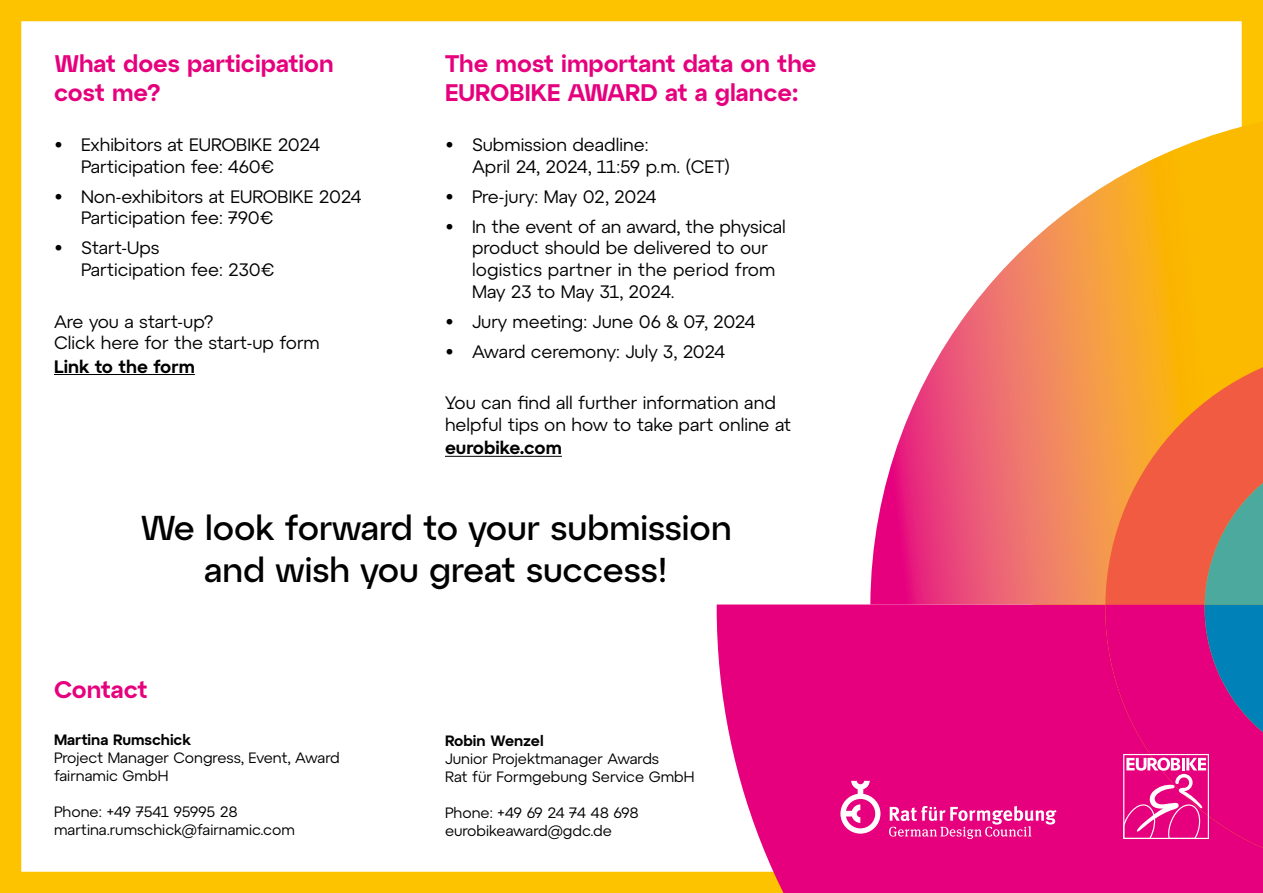
<style>
.page{position:relative;width:1263px;height:893px;background:#fdc300}
.page>*{position:absolute;margin:0;border:0;box-sizing:border-box;transform-origin:0 0}
.t1{font:500 34.5px/41.4px "Atyp BL Display";color:#000;text-align:center}
.t2{font:600 24px/28.8px "Atyp BL Display";color:#e6007d}
.t3{font:18px/21.6px "Atyp BL Text";color:#000}
.t4{font:600 18px "Atyp BL Text";color:#000}
.t5{font:15px/18px "Atyp BL Text";color:#000}
.t6{font:600 15px "Atyp BL Text";color:#000}
</style>
<div class="page">
<div style="left:21px;top:21px;width:1221px;height:851px;background:#fff"></div>
<hr style="left:54px;top:374px;width:141px;height:1px;background:#000">
<hr style="left:445px;top:456px;width:117px;height:1px;background:#000">
<div style="left:717px;top:604px;width:546px;height:289px;background:#e6007d"></div>
<svg style="left:870px;top:122px;width:372px;height:482px"></svg>
<svg style="left:889px;top:806px;width:167px;height:33px"></svg>
<svg style="left:840px;top:781px;width:40px;height:53px"></svg>
<svg style="left:1105px;top:346px;width:158px;height:523px"></svg>
<h2 class="t2" style="left:54px;top:48px;width:281px">What does participation cost me?</h2>
<p class="t3" style="left:81px;top:134px;width:241px;text-indent:-27px">• Exhibitors at EUROBIKE 2024<br>Participation fee: 460€</p>
<p class="t3" style="left:81px;top:185px;width:282px;text-indent:-27px">• Non-exhibitors at EUROBIKE 2024<br>Participation fee: 790€</p>
<p class="t3" style="left:81px;top:237px;width:195px;text-indent:-27px">• Start-Ups<br>Participation fee: 230€</p>
<p class="t3" style="left:54px;top:310px;width:267px">Are you a start-up?<br>Click here for the start-up form</p>
<p class="t4" style="left:54px;top:355px;width:142px">Link to the form</p>
<h2 class="t2" style="left:445px;top:48px;width:373px">The most important data on the<br>EUROBIKE AWARD at a glance:</h2>
<p class="t3" style="left:472px;top:134px;width:259px;text-indent:-27px">• Submission deadline:<br>April 24, 2024, 11:59 p.m. (CET)</p>
<p class="t3" style="left:445px;top:185px;width:213px">• Pre-jury: May 02, 2024</p>
<p class="t3" style="left:472px;top:215px;width:315px;text-indent:-27px">• In the event of an award, the physical product should be delivered to our logistics partner in the period from<br>May 23 to May 31, 2024.</p>
<p class="t3" style="left:445px;top:310px;width:312px">• Jury meeting: June 06 &amp; 07, 2024</p>
<p class="t3" style="left:445px;top:340px;width:282px">• Award ceremony: July 3, 2024</p>
<p class="t3" style="left:445px;top:392px;width:348px">You can find all further information and helpful tips on how to take part online at</p>
<p class="t4" style="left:445px;top:437px;width:118px">eurobike.com</p>
<h1 class="t1" style="left:140px;top:507px;width:593px">We look forward to your submission and wish you great success!</h1>
<h2 class="t2" style="left:54px;top:675px;width:95px">Contact</h2>
<p class="t6" style="left:54px;top:731px;width:138px">Martina Rumschick</p>
<p class="t5" style="left:54px;top:749px;width:287px">Project Manager Congress, Event, Award fairnamic GmbH</p>
<p class="t5" style="left:54px;top:803px;width:242px">Phone: +49 7541 95995 28 martina.rumschick@fairnamic.com</p>
<p class="t6" style="left:445px;top:731px;width:100px">Robin Wenzel</p>
<p class="t5" style="left:445px;top:749px;width:251px">Junior Projektmanager Awards<br>Rat für Formgebung Service GmbH</p>
<p class="t5" style="left:445px;top:803px;width:195px">Phone: +49 69 24 74 48 698 eurobikeaward@gdc.de</p>
</div>
